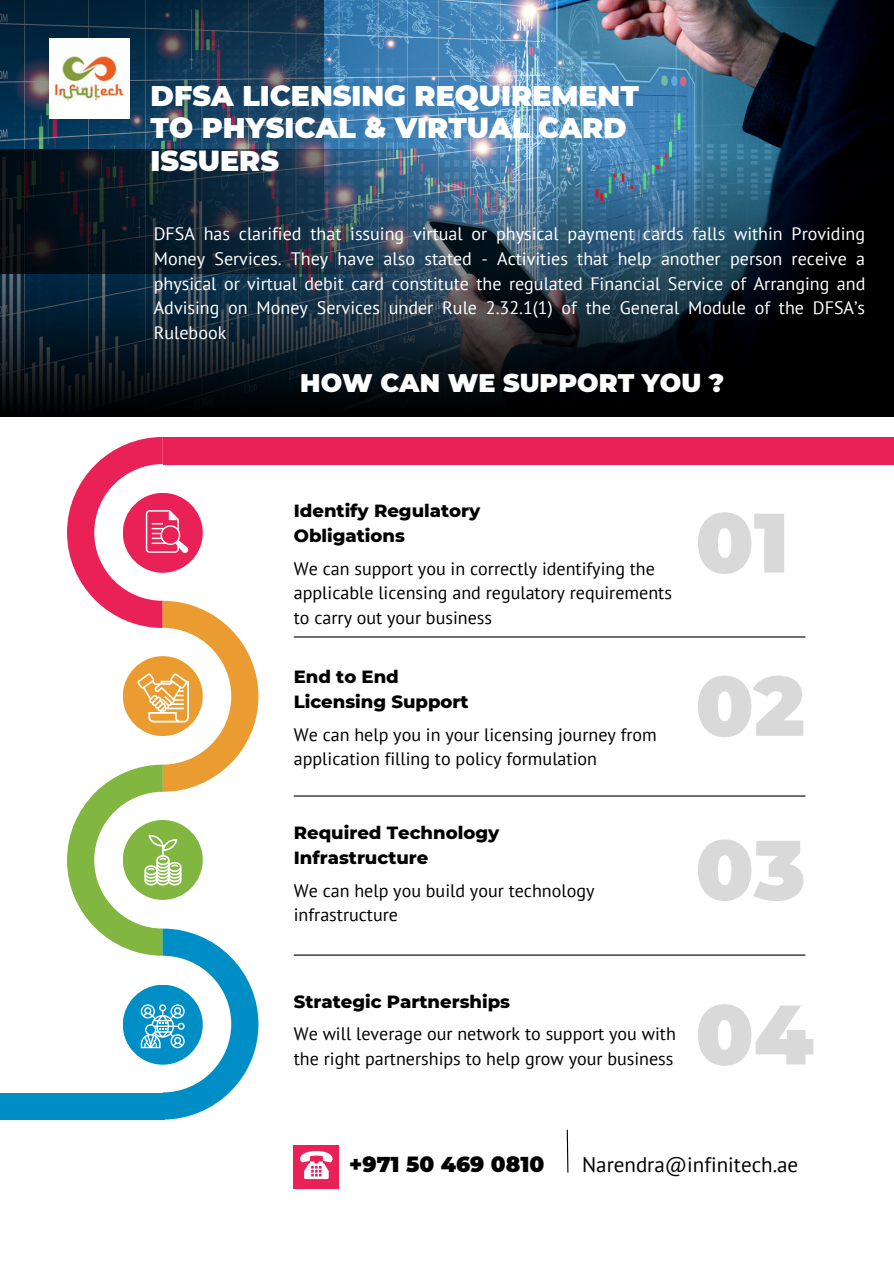
<style>
.page{position:relative;width:894px;height:1264px;background:#fff}
.page>*{position:absolute;margin:0;border:0;box-sizing:border-box;transform-origin:0 0}
.t1{font:900 84.15px "Montserrat";color:#d9d9d9}
.t2{font:900 28.35px/32.8px "Montserrat";color:#fff}
.t3{font:900 25.35px "Montserrat";color:#fff}
.t4{font:900 21.45px "Montserrat";color:#000}
.t5{font:21px "PT Sans";color:#000}
.t6{font:18px/24.8px "PT Sans";color:#000}
.t7{font:18px/24.8px "PT Sans";color:#fff;text-align:justify}
.t8{font:800 18px/24.8px "Montserrat";color:#000}
</style>
<div class="page">
<div style="left:163px;top:437px;width:730px;height:27px;background:#e92156"></div>
<div style="left:0;top:1093px;width:164px;height:26px;background:#008ec6"></div>
<img style="left:323px;top:0;width:570px;height:119px">
<svg style="left:0;top:119px;width:893px;height:297px;background:#172937"></svg>
<svg style="left:0;top:0;width:323px;height:368px;background:#163248"></svg>
<img style="left:0;top:149px;width:557px;height:124px">
<svg style="left:67px;top:437px;width:191px;height:682px"></svg>
<hr style="left:294px;top:954px;width:511px;height:1px;background:#000">
<hr style="left:294px;top:795px;width:511px;height:1px;background:#000">
<hr style="left:294px;top:636px;width:511px;height:1px;background:#000">
<svg style="left:566px;top:1129px;width:3px;height:44px"></svg>
<div style="left:294px;top:1145px;width:44px;height:43px;background:#e92156"></div>
<svg style="left:300px;top:1151px;width:32px;height:27px"></svg>
<img style="left:49px;top:39px;width:80px;height:80px">
<p class="t2" style="left:150px;top:79px;width:489px">DFSA LICENSING REQUIREMENT<br>TO PHYSICAL &amp; VIRTUAL CARD<br>ISSUERS</p>
<p class="t7" style="left:154px;top:221px;width:713px">DFSA has clarified that issuing virtual or physical payment cards falls within Providing Money Services. They have also stated - Activities that help another person receive a physical or virtual debit card constitute the regulated Financial Service of Arranging and Advising on Money Services under Rule 2.32.1(1) of the General Module of the DFSA’s Rulebook</p>
<p class="t3" style="left:300px;top:367px;width:425px">HOW CAN WE SUPPORT YOU ?</p>
<p class="t8" style="left:294px;top:498px;width:188px">Identify Regulatory<br>Obligations</p>
<p class="t6" style="left:294px;top:555px;width:362px">We can support you in correctly identifying the</p>
<p class="t6" style="left:294px;top:580px;width:379px">applicable licensing and regulatory requirements to carry out your business</p>
<p class="t8" style="left:294px;top:664px;width:176px">End to End<br>Licensing Support</p>
<p class="t6" style="left:294px;top:721px;width:364px">We can help you in your licensing journey from application filling to policy formulation</p>
<p class="t8" style="left:294px;top:820px;width:207px">Required Technology<br>Infrastructure</p>
<p class="t6" style="left:294px;top:877px;width:302px">We can help you build your technology infrastructure</p>
<p class="t1" style="left:695px;top:491px;width:95px">01</p>
<p class="t1" style="left:695px;top:654px;width:111px">02</p>
<p class="t1" style="left:695px;top:818px;width:111px">03</p>
<p class="t8" style="left:294px;top:988px;width:218px">Strategic Partnerships</p>
<p class="t6" style="left:294px;top:1021px;width:383px">We will leverage our network to support you with the right partnerships to help grow your business</p>
<p class="t1" style="left:695px;top:982px;width:120px">04</p>
<p class="t4" style="left:349px;top:1151px;width:196px">+971 50 469 0810</p>
<p class="t5" style="left:582px;top:1150px;width:217px">Narendra@infinitech.ae</p>
</div>
